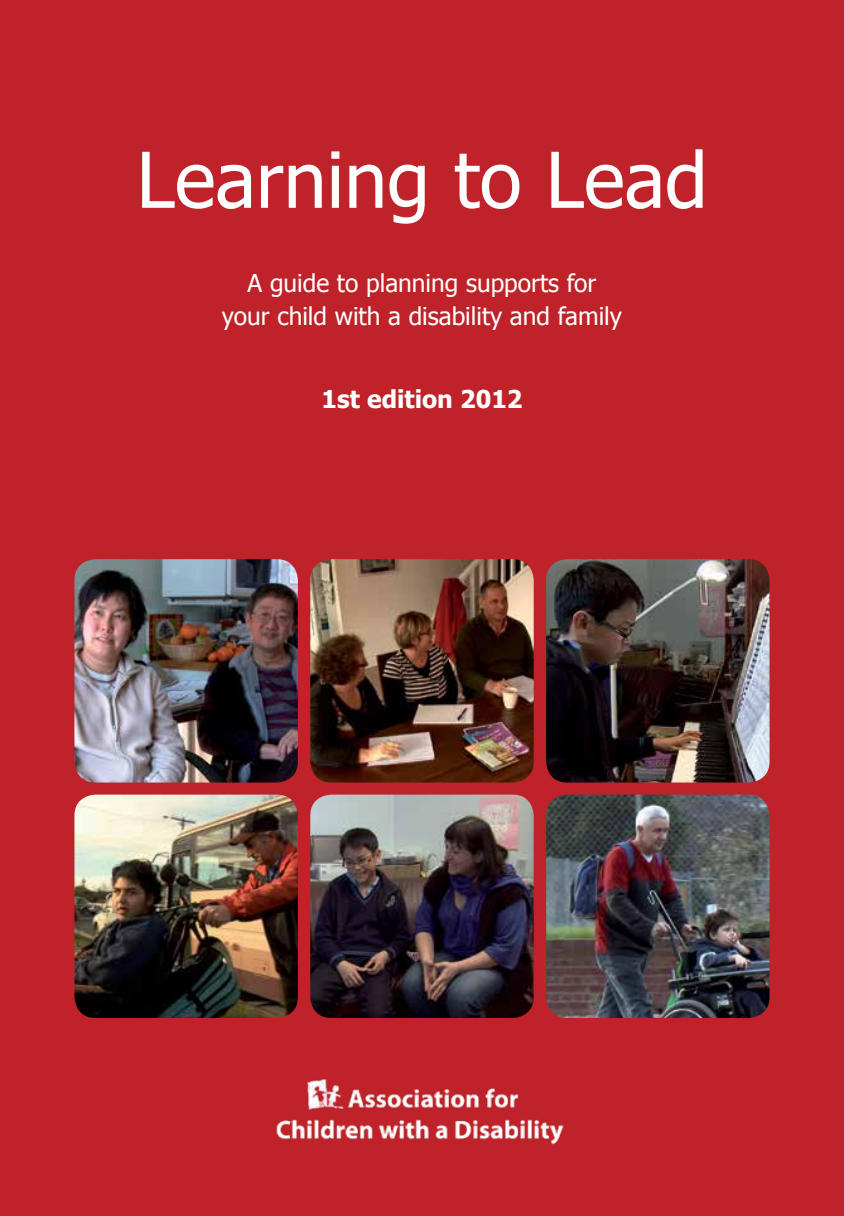
<style>
.page{position:relative;width:844px;height:1216px;background:#fff}
.page>*{position:absolute;margin:0;border:0;box-sizing:border-box;transform-origin:0 0}
.t1{font:77px "Tahoma";color:#fff}
.t2{font:24.5px/33.2px "Tahoma";color:#fff;text-align:center}
.t3{font:700 24.5px "Tahoma";color:#fff}
</style>
<div class="page">
<div style="left:0;top:0;width:843px;height:1215px;background:#bf2228"></div>
<img style="left:276px;top:1078px;width:288px;height:67px">
<img style="left:546px;top:559px;width:223px;height:223px">
<img style="left:74px;top:559px;width:224px;height:223px">
<img style="left:74px;top:794px;width:224px;height:223px">
<img style="left:310px;top:794px;width:223px;height:223px">
<img style="left:310px;top:559px;width:223px;height:223px">
<img style="left:546px;top:794px;width:223px;height:223px">
<h1 class="t1" style="left:136px;top:128px;width:572px">Learning to Lead</h1>
<p class="t2" style="left:222px;top:265px;width:401px">A guide to planning supports for your child with a disability and family</p>
<p class="t3" style="left:321px;top:382px;width:202px">1st edition 2012</p>
</div>
